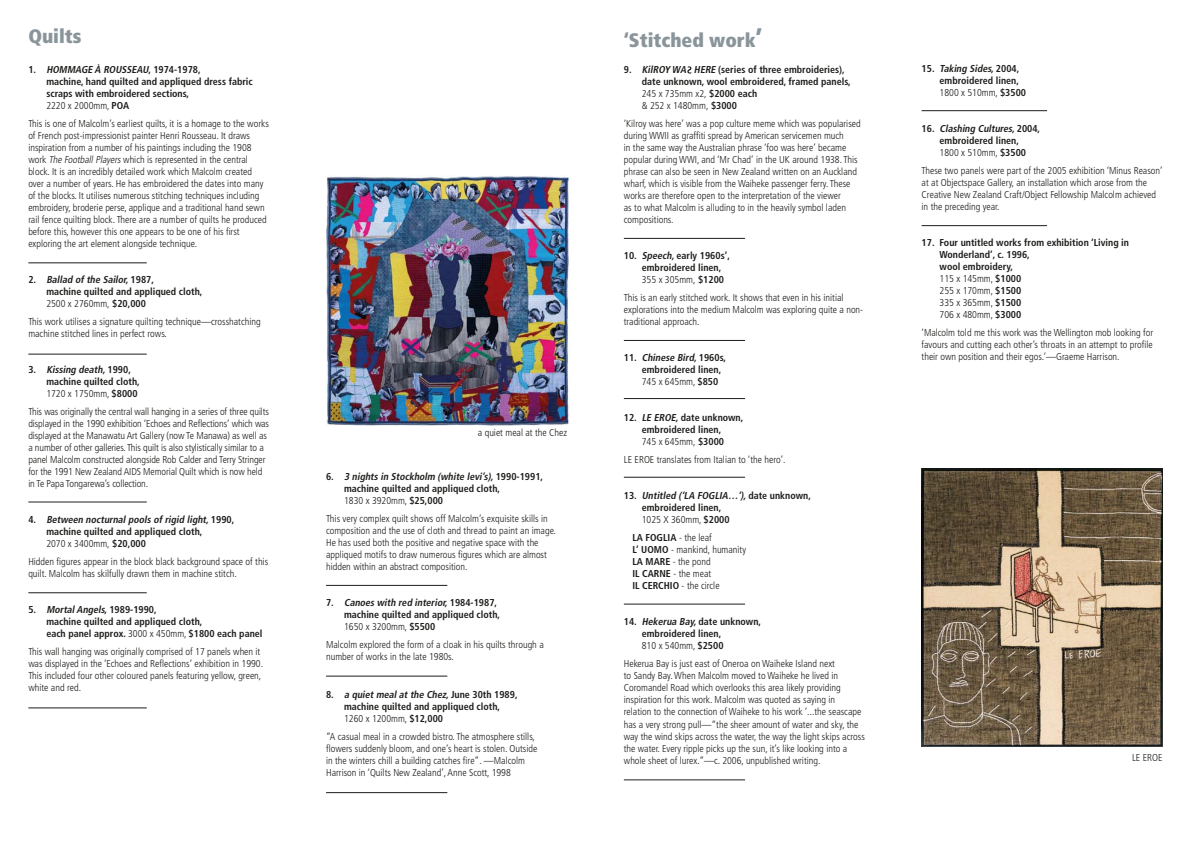
<style>
.page{position:relative;width:1191px;height:842px;background:#fff}
.page>*{position:absolute;margin:0;border:0;box-sizing:border-box;transform-origin:0 0}
.t1{font:900 condensed 19.5px "Frutiger LT Std";color:#8a959b}
.t2{font:300 condensed 10px/12px "Frutiger LT Std";color:#1d1d1b}
.t3{font:700 condensed 10px/12px "Frutiger LT Std";color:#1d1d1b}
.s1{font-size:25px}
.s2{font-style:italic}
.s3{font-weight:300}
.s4{font-weight:700}
</style>
<div class="page">
<hr style="left:326px;top:676px;width:121px;height:1px;background:#1d1d1b">
<hr style="left:326px;top:792px;width:121px;height:1px;background:#1d1d1b">
<hr style="left:326px;top:585px;width:121px;height:1px;background:#1d1d1b">
<hr style="left:624px;top:780px;width:121px;height:1px;background:#1d1d1b">
<hr style="left:624px;top:604px;width:121px;height:1px;background:#1d1d1b">
<hr style="left:624px;top:477px;width:121px;height:1px;background:#1d1d1b">
<hr style="left:624px;top:398px;width:121px;height:1px;background:#1d1d1b">
<hr style="left:624px;top:340px;width:121px;height:1px;background:#1d1d1b">
<hr style="left:624px;top:238px;width:121px;height:1px;background:#1d1d1b">
<hr style="left:921px;top:110px;width:126px;height:1px;background:#1d1d1b">
<hr style="left:921px;top:225px;width:126px;height:1px;background:#1d1d1b">
<hr style="left:28px;top:263px;width:119px;height:1px;background:#1d1d1b">
<hr style="left:28px;top:502px;width:119px;height:1px;background:#1d1d1b">
<hr style="left:28px;top:354px;width:119px;height:1px;background:#1d1d1b">
<hr style="left:28px;top:592px;width:119px;height:1px;background:#1d1d1b">
<hr style="left:28px;top:708px;width:119px;height:1px;background:#1d1d1b">
<svg style="left:687px;top:66px;width:4px;height:8px"></svg>
<img style="left:921px;top:468px;width:241px;height:279px">
<img style="left:326px;top:176px;width:243px;height:250px">
<h1 class="t1" style="left:28px;top:24px;width:55px">Quilts</h1>
<h1 class="t1" style="left:624px;top:28px;width:140px">‘Stitched work<span class="s1">’</span></h1>
<p class="t3" style="left:46px;top:64px;width:208px;text-indent:-18px">1 . <span class="s2">HOMMAGE À ROUSSEAU</span>, 1 9 7 4 - 1 9 7 8 ,<br>machine, hand quilted and appliqued dress fabric scraps with embroidered sections,<br><span class="s3">2220 x 2000mm,</span> POA</p>
<p class="t2" style="left:28px;top:118px;width:242px">This is one of Malcolm’s earliest quilts, it is a homage to the works of French post-impressionist painter Henri Rousseau. It draws inspiration from a number of his paintings including the 1908 work <span class="s2">The FootballPlayers</span>which is represented in the central block. It is an incredibly detailed work which Malcolm created over a number of years. He has embroidered the dates into many of the blocks. It utilises numerous stitching techniques including embroidery, broderie perse, applique and a traditional hand sewn rail fence quilting block. There are a number of quilts he produced before this, however this one appears to be one of his first exploring the art element alongside technique.</p>
<p class="t3" style="left:46px;top:274px;width:158px;text-indent:-18px">2 . <span class="s2">Ballad ofthe Sailor,</span>1 9 8 7 ,<br>machine quilted and appliqued cloth,<br><span class="s3">2500 x 2760mm,</span> $20,000</p>
<p class="t2" style="left:28px;top:316px;width:234px">This work utilises a signature quilting technique—crosshatching machine stitched lines in perfect rows.</p>
<p class="t3" style="left:46px;top:364px;width:95px;text-indent:-18px">3 . <span class="s2">Kissing death,</span>1 9 9 0 , machine quilted cloth,<br><span class="s3">1720 x 1750mm,</span> $8000</p>
<p class="t2" style="left:28px;top:406px;width:242px">This was originally the central wall hanging in a series of three quilts displayed in the 1990 exhibition ‘Echoes and Reflections’ which was displayed at the Manawatu Art Gallery (now Te Manawa) as well as a number of other galleries. This quilt is also stylistically similar to a panel Malcolm constructed alongside Rob Calder and Terry Stringer for the 1991 New Zealand AIDS Memorial Quilt which is now held in Te Papa Tongarewa’s collection.</p>
<p class="t3" style="left:46px;top:514px;width:189px;text-indent:-18px">4 . <span class="s2">Between nocturnalpools ofrigid light,</span>1 9 9 0 , machine quilted and appliqued cloth,<br><span class="s3">2070 x 3400mm,</span> $20,000</p>
<p class="t2" style="left:28px;top:556px;width:241px">Hidden figures appear in the block black background space of this quilt. Malcolm has skilfully drawn them in machine stitch.</p>
<p class="t3" style="left:46px;top:604px;width:218px;text-indent:-18px">5. <span class="s2">MortalAngels,</span>1989-1990,<br>machine quilted and appliqued cloth,<br>each panel approx. <span class="s3">3000 x 450mm,</span> $1800 each panel</p>
<p class="t2" style="left:28px;top:646px;width:236px">This wall hanging was originally comprised of 17 panels when it was displayed in the ‘Echoes and Reflections’ exhibition in 1990.<br>This included four other coloured panels featuring yellow, green, white and red.</p>
<p class="t2" style="left:478px;top:427px;width:91px">a quiet meal at the Chez</p>
<p class="t3" style="left:344px;top:471px;width:200px;text-indent:-18px">6 . <span class="s2">3 nights in Stockholm (white levi’s),</span>1 9 9 0 - 1 9 9 1 , machine quilted and appliqued cloth,<br><span class="s3">1830 x 3920mm,</span> $25,000</p>
<p class="t2" style="left:326px;top:513px;width:231px">This very complex quilt shows off Malcolm’s exquisite skills in composition and the use of cloth and thread to paint an image.<br>He has used both the positive and negative space with the appliqued motifs to draw numerous figures which are almost hidden within an abstract composition.</p>
<p class="t3" style="left:344px;top:597px;width:158px;text-indent:-18px">7 . <span class="s2">Canoes with red interior,</span>1 9 8 4 - 1 9 8 7 , machine quilted and appliqued cloth,<br><span class="s3">1650 x 3200mm,</span> $5500</p>
<p class="t2" style="left:326px;top:639px;width:219px">Malcolm explored the form of a cloak in his quilts through a number of works in the late 1980s.</p>
<p class="t3" style="left:344px;top:688px;width:175px;text-indent:-18px">8 . <span class="s2">a quietmealatthe Chez,</span>J u n e 3 0 t h 1 9 8 9 , machine quilted and appliqued cloth,<br><span class="s3">1260 x 1200mm,</span> $12,000</p>
<p class="t2" style="left:326px;top:730px;width:213px">“A casual meal in a crowded bistro. The atmosphere stills, flowers suddenly bloom, and one’s heart is stolen. Outside in the winters chill a building catches fire”. —Malcolm Harrison in ‘Quilts New Zealand’, Anne Scott, 1998</p>
<p class="t3" style="left:642px;top:64px;width:210px;text-indent:-18px">9. <span class="s2">KilROY WA HERE</span> (series of three embroideries), date unknown, wool embroidered, framed panels, <span class="s3">245 x 735mm x2,</span> $2000 each<br><span class="s3">&amp; 252 x 1480mm,</span> $3000</p>
<p class="t2" style="left:624px;top:118px;width:238px">‘Kilroy was here’ was a pop culture meme which was popularised during WWII as graffiti spread by American servicemen much<br>in the same way the Australian phrase ‘foo was here’ became popular during WWI, and ‘Mr Chad’ in the UK around 1938. This phrase can also be seen in New Zealand written on an Auckland wharf, which is visible from the Waiheke passenger ferry. These works are therefore open to the interpretation of the viewer<br>as to what Malcolm is alluding to in the heavily symbol laden compositions.</p>
<p class="t3" style="left:642px;top:250px;width:90px;text-indent:-18px">10. <span class="s2">Speech,</span>early 1960s’, embroidered linen,<br><span class="s3">355 x 305mm,</span> $1200</p>
<p class="t2" style="left:624px;top:292px;width:241px">This is an early stitched work. It shows that even in his initial explorations into the medium Malcolm was exploring quite a non&shy;traditional approach.</p>
<p class="t3" style="left:642px;top:352px;width:86px;text-indent:-18px">1 1 . <span class="s2">Chinese Bird,</span>1 9 6 0 s, embroidered linen,<br><span class="s3">745 x 645mm,</span> $850</p>
<p class="t3" style="left:624px;top:412px;width:121px;text-align:center">12. <span class="s2">LE EROE,</span>date unknown, embroidered linen,<br><span class="s3">745 x 645mm,</span> $3000</p>
<p class="t2" style="left:624px;top:454px;width:163px">LE EROE translates from Italian to ‘the hero’.</p>
<p class="t3" style="left:642px;top:490px;width:171px;text-indent:-18px">1 3 . <span class="s2">Untitled (‘LA FOGLIA…’),</span>d a t e u n k n o w n , embroidered linen,<br><span class="s3">1025 X 360mm,</span> $2000</p>
<p class="t2" style="left:632px;top:532px;width:115px"><span class="s4">LA FOGLIA</span> - the leaf<br><span class="s4">L’ UOMO</span> - mankind, humanity<br><span class="s4">LA MARE</span> - the pond<br><span class="s4">IL CARNE</span> - the meat<br><span class="s4">IL CERCHIO</span> - the circle</p>
<p class="t3" style="left:642px;top:616px;width:121px;text-indent:-18px">14. <span class="s2">Hekerua Bay,</span>date unknown, embroidered linen,<br><span class="s3">810 x 540mm,</span> $2500</p>
<p class="t2" style="left:624px;top:658px;width:242px">Hekerua Bay is just east of Oneroa on Waiheke Island next<br>to Sandy Bay. When Malcolm moved to Waiheke he lived in Coromandel Road which overlooks this area likely providing inspiration for this work. Malcolm was quoted as saying in relation to the connection of Waiheke to his work ‘...the seascape has a very strong pull—“the sheer amount of water and sky, the way the wind skips across the water, the way the light skips across the water. Every ripple picks up the sun, it’s like looking into a whole sheet of lurex.”—c. 2006, unpublished writing.</p>
<p class="t3" style="left:939px;top:63px;width:88px;text-indent:-18px">1 5 . <span class="s2">Taking Sides,</span>2 0 0 4 , embroidered linen,<br><span class="s3">1800 x 510mm,</span> $3500</p>
<p class="t3" style="left:921px;top:123px;width:120px;text-align:center">1 6 . <span class="s2">Clashing Cultures,</span>2 0 0 4 , embroidered linen,<br><span class="s3">1800 x 510mm,</span> $3500</p>
<p class="t2" style="left:921px;top:165px;width:242px">These two panels were part of the 2005 exhibition ‘Minus Reason’ at at Objectspace Gallery, an installation which arose from the Creative New Zealand Craft/Object Fellowship Malcolm achieved in the preceding year.</p>
<p class="t3" style="left:939px;top:237px;width:191px;text-indent:-18px">17. Four untitled works from exhibition ‘Living in<br>Wonderland’, c. 1996,<br>wool embroidery,<br><span class="s3">115 x 145mm,</span> $1000<br><span class="s3">255 x 170mm,</span> $1500<br><span class="s3">335 x 365mm,</span> $1500<br><span class="s3">706 x 480mm,</span> $3000</p>
<p class="t2" style="left:921px;top:327px;width:233px;text-align:justify">‘Malcolm told me this work was the Wellington mob looking for favours and cutting each other’s throats in an attempt to profile their own position and their egos.’—Graeme Harrison.</p>
<p class="t2" style="left:1132px;top:752px;width:32px">LE EROE</p>
</div>
